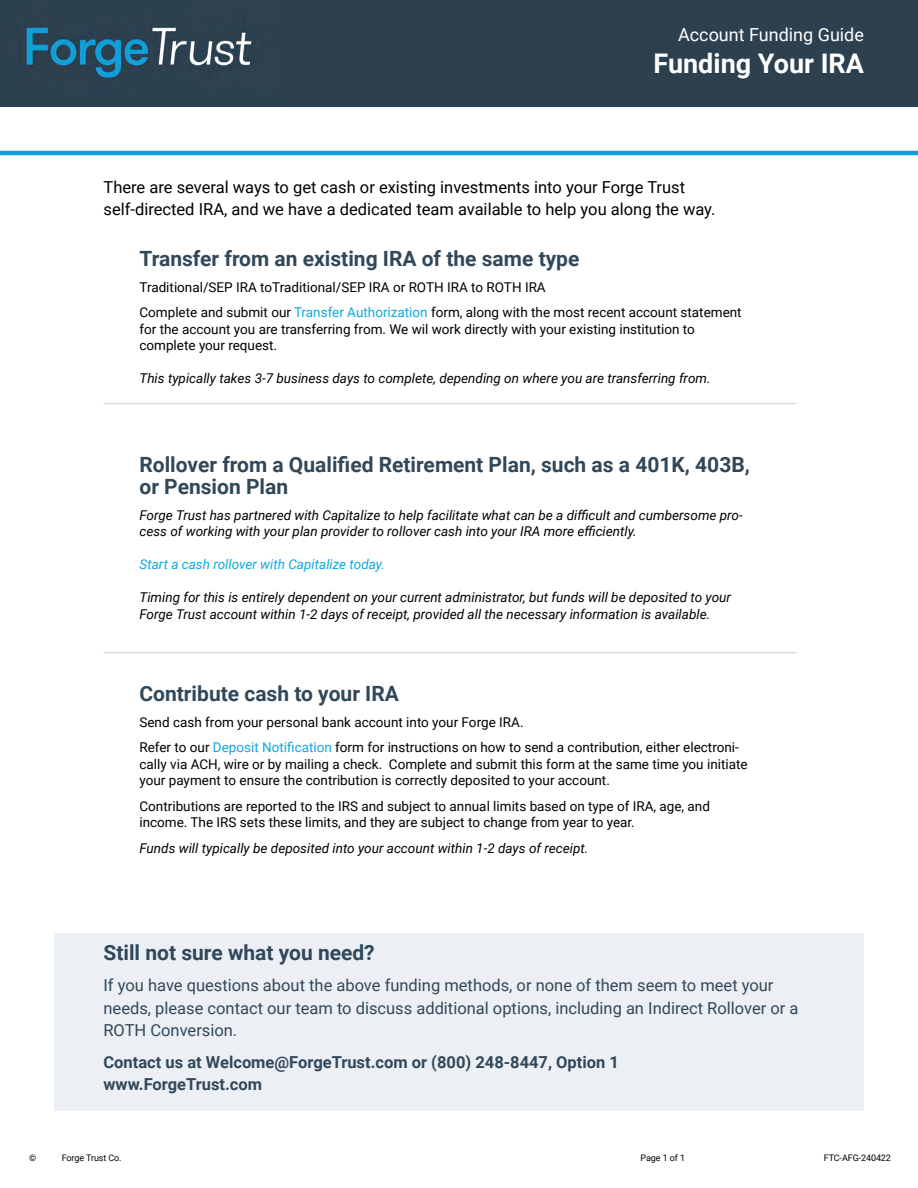
<style>
.page{position:relative;width:918px;height:1188px;background:#fff}
.page>*{position:absolute;margin:0;border:0;box-sizing:border-box;transform-origin:0 0}
.t1{font:700 27px "Roboto";color:#fff}
.t2{font:700 21px/22.5px "Roboto";color:#31485a}
.t3{font:18px "Roboto";color:#fff}
.t4{font:16.5px/22.5px "Roboto";color:#31485a}
.t5{font:16.5px/22.5px "Roboto";color:#000}
.t6{font:700 16.5px/22.5px "Roboto";color:#31485a}
.t7{font:13.5px/16.5px "Roboto";color:#000}
.t8{font:italic 13.5px/16.5px "Roboto";color:#000}
.t9{font:italic 13.5px "Roboto";color:#0baadd}
.t10{font:9px "Roboto";letter-spacing:-.01em;color:#000}
.s1{color:#0baadd}
</style>
<div class="page">
<div style="left:0;top:0;width:918px;height:107px;background:#2c404f"></div>
<hr style="left:0;top:151px;width:918px;height:4px;background:#0c9fd8">
<img style="left:26px;top:25px;width:226px;height:53px">
<div style="left:54px;top:933px;width:810px;height:177px;background:#eceff3"></div>
<hr style="left:104px;top:403px;width:692px;height:1px;background:#d3dce2">
<hr style="left:104px;top:652px;width:692px;height:1px;background:#d3dce2">
<h3 class="t3" style="left:678px;top:21px;width:187px">Account Funding Guide</h3>
<h1 class="t1" style="left:654px;top:44px;width:212px">Funding Your IRA</h1>
<p class="t5" style="left:104px;top:175px;width:614px">There are several ways to get cash or existing investments into your Forge Trust self-directed IRA, and we have a dedicated team available to help you along the way.</p>
<h2 class="t2" style="left:140px;top:247px;width:442px">Transfer from an existing IRA of the same type</h2>
<p class="t7" style="left:140px;top:274px;width:604px;line-height:25.5px">Traditional/SEP IRA toTraditional/SEP IRA or ROTH IRA to ROTH IRA<br>Complete and submit our <span class="s1">Transfer Authorization</span> form, along with the most recent account statement</p>
<p class="t7" style="left:139px;top:320px;width:557px">for the account you are transferring from. We wil work directly with your existing institution to complete your request.</p>
<p class="t8" style="left:139px;top:370px;width:573px">This typically takes 3-7 business days to complete, depending on where you are transferring from.</p>
<h2 class="t2" style="left:140px;top:452px;width:612px">Rollover from a Qualified Retirement Plan, such as a 401K, 403B, or Pension Plan</h2>
<p class="t8" style="left:140px;top:506px;width:605px">Forge Trust has partnered with Capitalize to help facilitate what can be a difficult and cumbersome pro&shy;cess of working with your plan provider to rollover cash into your IRA more efficiently.</p>
<p class="t9" style="left:140px;top:555px;width:247px">Start a cash rollover with Capitalize today.</p>
<p class="t8" style="left:140px;top:589px;width:593px">Timing for this is entirely dependent on your current administrator, but funds will be deposited to your<br>Forge Trust account within 1-2 days of receipt, provided all the necessary information is available.</p>
<h2 class="t2" style="left:140px;top:682px;width:261px">Contribute cash to your IRA</h2>
<p class="t7" style="left:140px;top:709px;width:601px;line-height:25.5px">Send cash from your personal bank account into your Forge IRA.<br>Refer to our <span class="s1">Deposit Notification</span> form for instructions on how to send a contribution, either electroni-</p>
<p class="t7" style="left:140px;top:755px;width:610px">cally via ACH, wire or by mailing a check. Complete and submit this form at the same time you initiate your payment to ensure the contribution is correctly deposited to your account.</p>
<p class="t7" style="left:140px;top:797px;width:572px">Contributions are reported to the IRS and subject to annual limits based on type of IRA, age, and income. The IRS sets these limits, and they are subject to change from year to year.</p>
<p class="t8" style="left:140px;top:839px;width:450px">Funds will typically be deposited into your account within 1-2 days of receipt.</p>
<h2 class="t2" style="left:104px;top:940px;width:273px">Still not sure what you need?</h2>
<p class="t4" style="left:104px;top:974px;width:696px">If you have questions about the above funding methods, or none of them seem to meet your needs, please contact our team to discuss additional options, including an Indirect Rollover or a<br>ROTH Conversion.</p>
<p class="t6" style="left:104px;top:1050px;width:517px">Contact us at Welcome@ForgeTrust.com or (800) 248-8447, Option 1 www.ForgeTrust.com</p>
<p class="t10" style="left:29px;top:1151px;width:9px">©</p>
<p class="t10" style="left:62px;top:1151px;width:61px">Forge Trust Co.</p>
<p class="t10" style="left:641px;top:1151px;width:46px">Page 1 of 1</p>
<p class="t10" style="left:824px;top:1151px;width:69px">FTC-AFG-240422</p>
</div>
